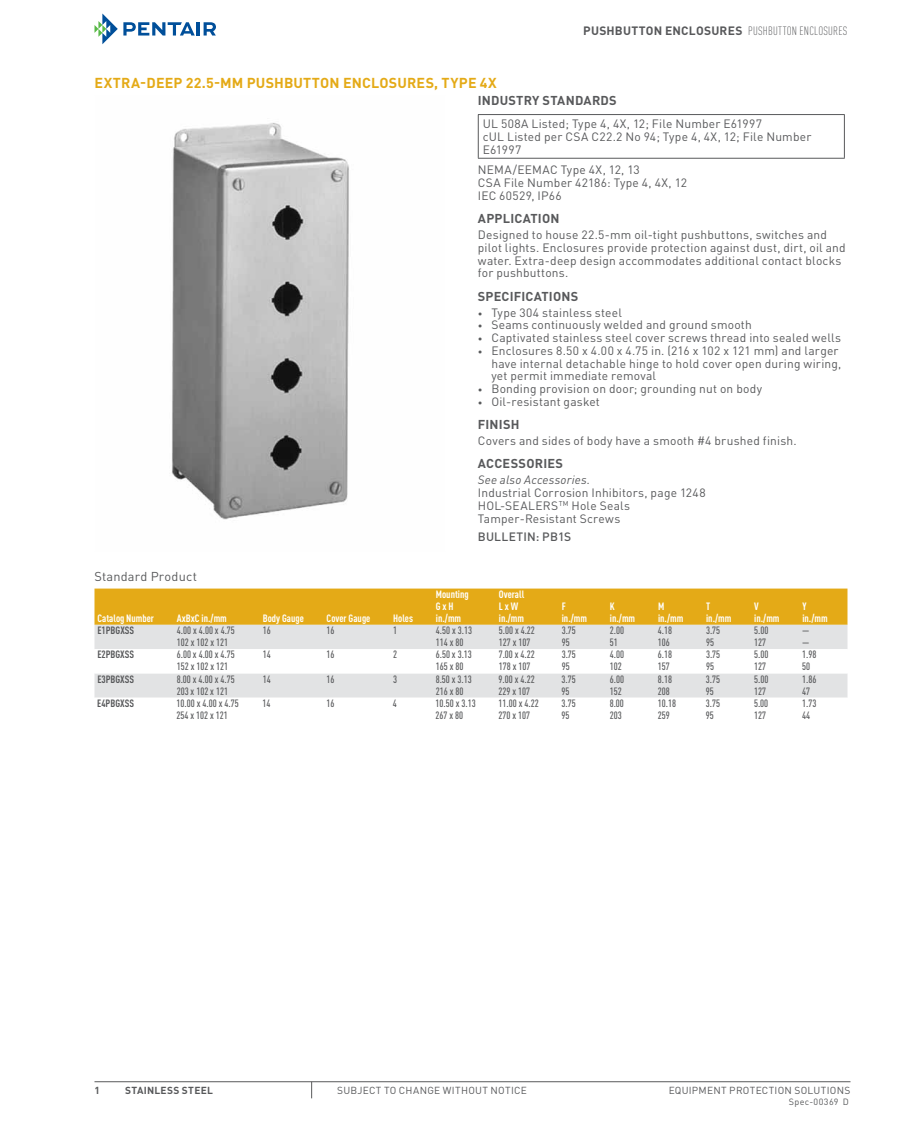
<style>
.page{position:relative;width:918px;height:1134px;background:#fff}
.page>*{position:absolute;margin:0;border:0;box-sizing:border-box;transform-origin:0 0}
.t1{font:700 14.25px "DIN Pro";letter-spacing:.015em;color:#e4aa17}
.t2{font:700 12.75px "DIN Pro";letter-spacing:.015em;color:#58595b}
.t3{font:12.75px "DIN Pro";letter-spacing:.015em;color:#58595b}
.t4{font:12px/12.8px "DIN Pro";letter-spacing:.015em;color:#58595b}
.t5{font:700 12px "DIN Pro";letter-spacing:.02em;color:#58595b}
.t6{font:italic 12px "DIN Pro";letter-spacing:.015em;color:#58595b}
.t7{font:500 12px "DIN Pro";letter-spacing:.015em;color:#58595b}
.t8{font:500 condensed 10.5px/12px "DIN Pro";color:#58595b}
.t9{font:700 condensed 10.5px/12px "DIN Pro";color:#fff}
.t10{font:700 condensed 10.5px "DIN Pro";color:#58595b}
.t11{font:10.2px "DIN Pro";letter-spacing:.025em;color:#58595b}
.t12{font:700 10.2px "DIN Pro";letter-spacing:.03em;color:#58595b}
.t13{font:9px "DIN Pro";letter-spacing:.03em;color:#58595b}
.s1{font-weight:300;font-stretch:condensed}
.s2{font-size:9px}
</style>
<div class="page">
<svg style="left:95px;top:14px;width:100px;height:30px"></svg>
<hr style="left:197px;top:22px;width:3px;height:14px;background:#004f9a">
<svg style="left:204px;top:22px;width:12px;height:14px"></svg>
<hr style="left:94px;top:1081px;width:756px;height:1px;background:#58595b">
<svg style="left:311px;top:1082px;width:1px;height:16px"></svg>
<img style="left:171px;top:123px;width:178px;height:397px">
<hr style="left:478px;top:114px;width:367px;height:1px;background:#58595b">
<hr style="left:478px;top:158px;width:367px;height:1px;background:#58595b">
<hr style="left:478px;top:115px;width:1px;height:43px;background:#58595b">
<hr style="left:844px;top:115px;width:1px;height:43px;background:#58595b">
<div style="left:94px;top:589px;width:754px;height:36px;background:#e4aa17"></div>
<div style="left:94px;top:625px;width:754px;height:24px;background:#e2e3e4"></div>
<svg style="left:94px;top:673px;width:754px;height:25px;background:#e3e4e5"></svg>
<p class="t5" style="left:583px;top:21px;width:266px">PUSHBUTTON ENCLOSURES <span class="s1">PUSHBUTTON ENCLOSURES</span></p>
<p class="t1" style="left:94px;top:71px;width:71px">EXTRA-DEEP</p>
<p class="t1" style="left:186px;top:71px;width:312px">22.5-MM PUSHBUTTON ENCLOSURES, TYPE 4X</p>
<p class="t2" style="left:478px;top:90px;width:31px">INDUSTRY</p>
<p class="t2" style="left:543px;top:90px;width:9px">STAN</p>
<p class="t2" style="left:575px;top:90px;width:42px">DAR DS</p>
<p class="t4" style="left:483px;top:116px;width:330px">UL 508A Listed; Type 4, 4X, 12; File Number E61997<br>cUL Listed per CSA C22.2 No 94; Type 4, 4X, 12; File Number<br>E61997</p>
<p class="t4" style="left:478px;top:162px;width:211px">NEMA/EEMAC Type 4X, 12, 13<br>CSA File Number 42186: Type 4, 4X, 12<br>IEC 60529, IP66</p>
<p class="t2" style="left:478px;top:208px;width:33px">APPLICATION</p>
<p class="t4" style="left:478px;top:227px;width:369px">Designed to house 22.5-mm oil-tight pushbuttons, switches and pilot lights. Enclosures provide protection against dust, dirt, oil and water. Extra-deep design accommodates additional contact blocks for pushbuttons.</p>
<p class="t2" style="left:478px;top:285px;width:52px">SPECI FICATIONS</p>
<p class="t4" style="left:478px;top:305px;width:146px"><span class="s2">•</span> Type 304 stainless steel</p>
<p class="t4" style="left:478px;top:317px;width:275px"><span class="s2">•</span> Seams continuously welded and ground smooth</p>
<p class="t4" style="left:478px;top:330px;width:365px"><span class="s2">•</span> Captivated stainless steel cover screws thread into sealed wells</p>
<p class="t4" style="left:491px;top:343px;width:352px;text-indent:-14px"><span class="s2">•</span> Enclosures 8.50 x 4.00 x 4.75 in. (216 x 102 x 121 mm) and larger have internal detachable hinge to hold cover open during wiring, yet permit immediate removal</p>
<p class="t4" style="left:478px;top:381px;width:286px"><span class="s2">•</span> Bonding provision on door; grounding nut on body</p>
<p class="t4" style="left:478px;top:394px;width:123px"><span class="s2">•</span> Oil-resistant gasket</p>
<p class="t2" style="left:478px;top:414px;width:16px">FINISH</p>
<p class="t4" style="left:478px;top:433px;width:320px">Covers and sides of body have a smooth #4 brushed finish.</p>
<p class="t2" style="left:478px;top:453px;width:9px">ACC</p>
<p class="t2" style="left:503px;top:453px;width:17px">ESSORI</p>
<p class="t2" style="left:547px;top:453px;width:16px">ES</p>
<p class="t6" style="left:478px;top:471px;width:114px">See also Accessories.</p>
<p class="t4" style="left:478px;top:485px;width:229px">Industrial Corrosion Inhibitors, page 1248<br>HOL-SEALERS<sup>TM</sup> Hole Seals<br>Tamper-Resistant Screws</p>
<p class="t7" style="left:478px;top:527px;width:95px">BULLETIN: PB1S</p>
<p class="t3" style="left:94px;top:566px;width:104px">Standard Product</p>
<p class="t9" style="left:98px;top:611px;width:58px">Catalog Number</p>
<p class="t9" style="left:177px;top:611px;width:52px">AxBxC in./mm</p>
<p class="t9" style="left:263px;top:611px;width:43px">Body Gauge</p>
<p class="t9" style="left:327px;top:611px;width:45px">Cover Gauge</p>
<p class="t9" style="left:393px;top:611px;width:21px">Holes</p>
<p class="t9" style="left:436px;top:587px;width:34px">Mounting<br>G x H in./mm</p>
<p class="t9" style="left:499px;top:587px;width:27px">Overall<br>L x W in./mm</p>
<p class="t9" style="left:562px;top:599px;width:27px">F in./mm</p>
<p class="t9" style="left:610px;top:599px;width:27px">K in./mm</p>
<p class="t9" style="left:658px;top:599px;width:27px">M in./mm</p>
<p class="t9" style="left:706px;top:599px;width:27px">T in./mm</p>
<p class="t9" style="left:754px;top:599px;width:27px">V in./mm</p>
<p class="t9" style="left:802px;top:599px;width:27px">Y in./mm</p>
<p class="t10" style="left:97px;top:622px;width:38px">E1PBGXSS</p>
<p class="t8" style="left:177px;top:623px;width:60px">4.00 x 4.00 x 4.75<br>102 x 102 x 121</p>
<p class="t8" style="left:263px;top:623px;width:10px">16</p>
<p class="t8" style="left:327px;top:623px;width:10px">16</p>
<p class="t8" style="left:393px;top:623px;width:6px">1</p>
<p class="t8" style="left:436px;top:623px;width:38px">4.50 x 3.13<br>114 x 80</p>
<p class="t8" style="left:499px;top:623px;width:38px">5.00 x 4.22<br>127 x 107</p>
<p class="t8" style="left:562px;top:623px;width:16px">3.75<br>95</p>
<p class="t8" style="left:610px;top:623px;width:16px">2.00<br>51</p>
<p class="t8" style="left:658px;top:623px;width:16px">4.18<br>106</p>
<p class="t8" style="left:706px;top:623px;width:16px">3.75<br>95</p>
<p class="t8" style="left:754px;top:623px;width:16px">5.00<br>127</p>
<p class="t8" style="left:802px;top:623px;width:9px">— —</p>
<p class="t10" style="left:97px;top:647px;width:38px">E2PBGXSS</p>
<p class="t8" style="left:177px;top:648px;width:60px">6.00 x 4.00 x 4.75<br>152 x 102 x 121</p>
<p class="t8" style="left:263px;top:648px;width:10px">14</p>
<p class="t8" style="left:327px;top:648px;width:10px">16</p>
<p class="t8" style="left:393px;top:648px;width:6px">2</p>
<p class="t8" style="left:436px;top:648px;width:38px">6.50 x 3.13<br>165 x 80</p>
<p class="t8" style="left:499px;top:648px;width:38px">7.00 x 4.22<br>178 x 107</p>
<p class="t8" style="left:562px;top:648px;width:16px">3.75<br>95</p>
<p class="t8" style="left:610px;top:648px;width:16px">4.00<br>102</p>
<p class="t8" style="left:658px;top:648px;width:16px">6.18<br>157</p>
<p class="t8" style="left:706px;top:648px;width:16px">3.75<br>95</p>
<p class="t8" style="left:754px;top:648px;width:16px">5.00<br>127</p>
<p class="t8" style="left:802px;top:648px;width:16px">1.98<br>50</p>
<p class="t10" style="left:97px;top:671px;width:38px">E3PBGXSS</p>
<p class="t8" style="left:177px;top:672px;width:60px">8.00 x 4.00 x 4.75<br>203 x 102 x 121</p>
<p class="t8" style="left:263px;top:672px;width:10px">14</p>
<p class="t8" style="left:326px;top:672px;width:10px">16</p>
<p class="t8" style="left:393px;top:672px;width:6px">3</p>
<p class="t8" style="left:436px;top:672px;width:38px">8.50 x 3.13<br>216 x 80</p>
<p class="t8" style="left:499px;top:672px;width:38px">9.00 x 4.22<br>229 x 107</p>
<p class="t8" style="left:562px;top:672px;width:16px">3.75<br>95</p>
<p class="t8" style="left:610px;top:672px;width:16px">6.00<br>152</p>
<p class="t8" style="left:658px;top:672px;width:16px">8.18<br>208</p>
<p class="t8" style="left:706px;top:672px;width:16px">3.75<br>95</p>
<p class="t8" style="left:754px;top:672px;width:16px">5.00<br>127</p>
<p class="t8" style="left:802px;top:672px;width:16px">1.86<br>47</p>
<p class="t10" style="left:97px;top:695px;width:38px">E4PBGXSS</p>
<p class="t8" style="left:177px;top:696px;width:64px">10.00 x 4.00 x 4.75<br>254 x 102 x 121</p>
<p class="t8" style="left:263px;top:696px;width:10px">14</p>
<p class="t8" style="left:326px;top:696px;width:10px">16</p>
<p class="t8" style="left:393px;top:696px;width:6px">4</p>
<p class="t8" style="left:436px;top:696px;width:42px">10.50 x 3.13<br>267 x 80</p>
<p class="t8" style="left:499px;top:696px;width:42px">11.00 x 4.22<br>270 x 107</p>
<p class="t8" style="left:562px;top:696px;width:16px">3.75<br>95</p>
<p class="t8" style="left:610px;top:696px;width:16px">8.00<br>203</p>
<p class="t8" style="left:658px;top:696px;width:20px">10.18<br>259</p>
<p class="t8" style="left:706px;top:696px;width:16px">3.75<br>95</p>
<p class="t8" style="left:754px;top:696px;width:16px">5.00<br>127</p>
<p class="t8" style="left:802px;top:696px;width:16px">1.73<br>44</p>
<p class="t12" style="left:94px;top:1081px;width:7px">1</p>
<p class="t12" style="left:125px;top:1081px;width:89px">STAINLESS STEE L</p>
<p class="t11" style="left:337px;top:1082px;width:191px">SUBJECT TO CHANGE WITHOUT NOTICE</p>
<p class="t11" style="left:669px;top:1082px;width:183px">EQUIPMENT PROTECTION SOLUTIONS</p>
<p class="t13" style="left:789px;top:1095px;width:62px">Spec-00369 D</p>
</div>
